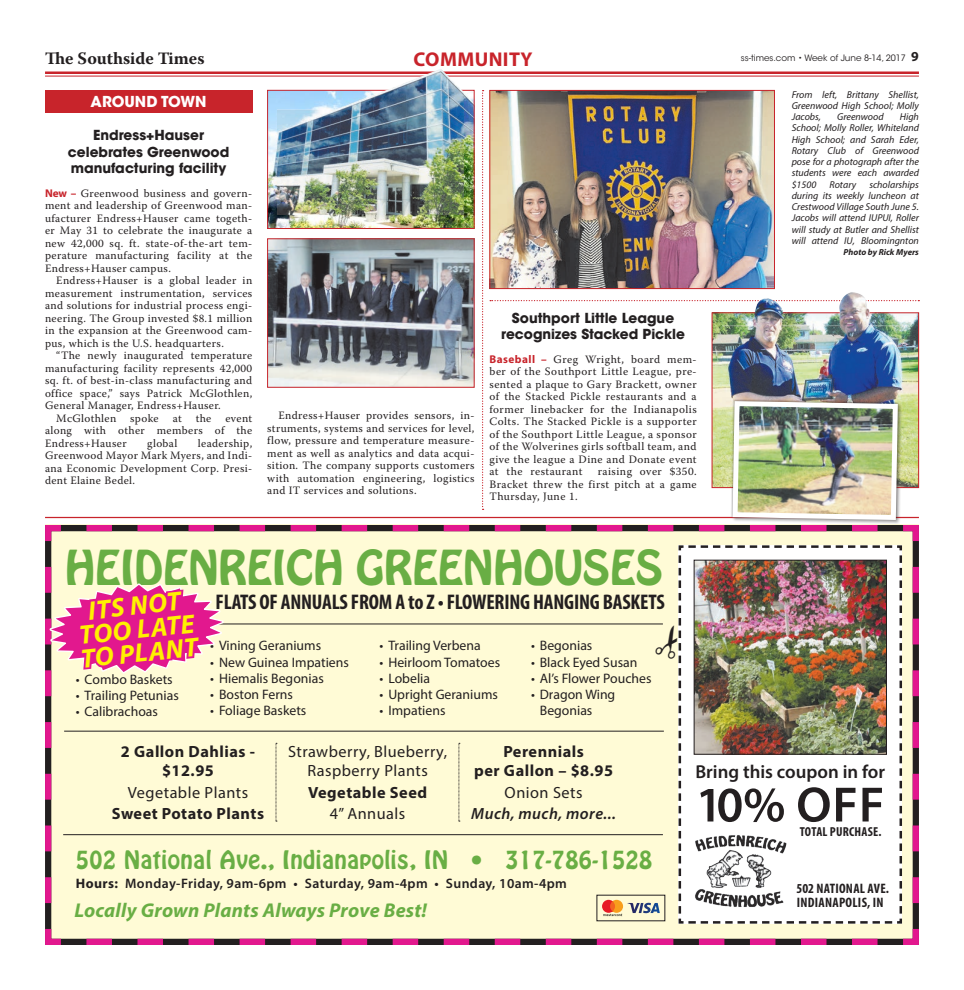
<style>
.page{position:relative;width:964px;height:990px;background:#fff}
.page>*{position:absolute;margin:0;border:0;box-sizing:border-box;transform-origin:0 0}
.t1{font:600 50px "Myriad Pro";color:#231f20}
.t2{font:42.5px "Hobo Std";color:#69ae44}
.t3{font:italic 700 26.75px/23.6px "Myriad Pro";color:#fff101;text-align:center}
.t4{font:22.5px "Hobo Std";letter-spacing:.02em;color:#69ae44}
.t5{font:700 condensed 21.25px "Myriad Pro";letter-spacing:-.01em;color:#231f20}
.t6{font:italic 700 20px "Myriad Pro";letter-spacing:.01em;color:#69ae44}
.Briefs{font:700 20px "Myriad Pro";letter-spacing:.02em;color:#c8242b}
.t7{font:600 18.75px "Myriad Pro";color:#231f20}
.t8{font:700 17.38px "Warnock Pro";color:#231f20}
.t9{font:700 16.25px/18.8px "Myriad Pro";letter-spacing:.03em;color:#231f20;text-align:center}
.t10{font:16.25px/18.8px "Myriad Pro";letter-spacing:.03em;color:#231f20;text-align:center}
.t11{font:italic 600 16.25px/21.5px "Myriad Pro";letter-spacing:.03em;color:#231f20;text-align:center}
.Body_Copy{font:700 15px "ITC Avant Garde Std";color:#fff}
.t12{font:13.75px/16.2px "Myriad Pro";color:#231f20}
.Headline_-_11pt{font:700 13.75px/16.5px "ITC Avant Garde Std";color:#231f20;text-align:center}
.t13{font:600 13.75px "Myriad Pro";letter-spacing:.03em;color:#231f20}
.t14{font:700 condensed 13.75px/13.8px "Myriad Pro";letter-spacing:.02em;color:#231f20}
.t15{font:700 condensed 13px "Myriad Pro";letter-spacing:.02em;color:#231f20}
.Body_Copy-2{font:11.25px/12.5px "Warnock Pro";letter-spacing:.03em;color:#231f20;text-align:justify}
.Captions_for_Photos{font:italic 10px/11.2px "Myriad Pro";color:#231f20;text-align:justify}
.t16{font:8.75px "ITC Avant Garde Std";color:#231f20}
.Captions_for_Photos-2{font:italic 700 8.75px "Myriad Pro";color:#231f20}
.s1{font-family:"Myriad Pro";font-weight:700;font-size:13.75px}
.s2{font-family:"Myriad Pro";font-weight:700;color:#c8242b}
.s3{font-weight:400}
.s4{font-weight:400;font-style:normal}
.s5{font-weight:700}
</style>
<div class="page">
<hr style="left:45px;top:72px;width:873px;height:2px;background:#c8242b">
<hr style="left:45px;top:76px;width:873px;height:1px;background:#c8242b">
<hr style="left:45px;top:517px;width:873px;height:1px;background:#c8242b">
<div style="left:45px;top:90px;width:207px;height:22px;background:#c8242b"></div>
<div style="left:45px;top:525px;width:873px;height:420px;background:#fffbd6"></div>
<hr style="left:214px;top:624px;width:448px;height:1px;background:#231f20">
<hr style="left:64px;top:731px;width:599px;height:1px;background:#231f20">
<hr style="left:63px;top:834px;width:599px;height:1px;background:#231f20">
<svg style="left:458px;top:743px;width:1px;height:79px"></svg>
<svg style="left:275px;top:743px;width:2px;height:79px"></svg>
<svg style="left:677px;top:544px;width:225px;height:381px"></svg>
<img style="left:693px;top:835px;width:94px;height:74px">
<img style="left:695px;top:562px;width:189px;height:191px">
<div style="left:693px;top:560px;width:193px;height:195px;border:1px solid #231f20"></div>
<svg style="left:45px;top:567px;width:180px;height:349px;background:#efc3bf"></svg>
<img style="left:74px;top:90px;width:844px;height:441px">
<img style="left:491px;top:92px;width:281px;height:195px">
<div style="left:489px;top:90px;width:285px;height:199px;border:1px solid #c8242b"></div>
<img style="left:278px;top:69px;width:185px;height:145px">
<svg style="left:601px;top:555px;width:80px;height:361px;background:#f7f2cf"></svg>
<h3 class="t8" style="left:45px;top:48px;width:161px">The Southside Times</h3>
<p class="Briefs" style="left:413px;top:46px;width:120px">COMMUNITY</p>
<p class="t16" style="left:740px;top:53px;width:179px">ss-times.com • Week of June 8-14, 2017 <span class="s1">9</span></p>
<p class="Body_Copy" style="left:91px;top:92px;width:117px">AROUND TOWN</p>
<p class="Headline_-_11pt" style="left:68px;top:127px;width:163px">Endress+Hauser celebrates Greenwood manufacturing facility</p>
<p class="Body_Copy-2" style="left:45px;top:187px;width:209px"><span class="s2">New –</span> Greenwood business and govern&shy;ment and leadership of Greenwood man&shy;ufacturer Endress+Hauser came togeth&shy;er May 31 to celebrate the inaugurate a new 42,000 sq. ft. state-of-the-art tem&shy;perature manufacturing facility at the Endress+Hauser campus.</p>
<p class="Body_Copy-2" style="left:45px;top:274px;width:209px;text-indent:11px">Endress+Hauser is a global leader in measurement instrumentation, services and solutions for industrial process engi&shy;neering. The Group invested $8.1 million in the expansion at the Greenwood cam&shy;pus, which is the U.S. headquarters.</p>
<p class="Body_Copy-2" style="left:45px;top:349px;width:209px;text-indent:11px">“The newly inaugurated temperature manufacturing facility represents 42,000 sq. ft. of best-in-class manufacturing and office space,” says Patrick McGlothlen, General Manager, Endress+Hauser.</p>
<p class="Body_Copy-2" style="left:45px;top:412px;width:209px;text-indent:11px">McGlothlen spoke at the event along with other members of the Endress+Hauser</p>
<p class="Body_Copy-2" style="left:45px;top:437px;width:209px;text-indent:153px">leadership, Greenwood Mayor Mark Myers, and Indi&shy;ana Economic Development Corp. Presi&shy;dent Elaine Bedel.</p>
<p class="Body_Copy-2" style="left:147px;top:437px;width:32px">global</p>
<p class="Body_Copy-2" style="left:267px;top:409px;width:209px;text-indent:11px">Endress+Hauser provides sensors, in&shy;struments, systems and services for level, flow, pressure and temperature measure&shy;ment as well as analytics and data acqui&shy;sition. The company supports customers with automation engineering, logistics and IT services and solutions.</p>
<p class="Headline_-_11pt" style="left:501px;top:309px;width:185px">Southport Little League recognizes Stacked Pickle</p>
<p class="Body_Copy-2" style="left:489px;top:353px;width:209px"><span class="s2">Baseball –</span> Greg Wright, board mem&shy;ber of the Southport Little League, pre&shy;sented a plaque to Gary Brackett, owner of the Stacked Pickle restaurants and a former linebacker for the Indianapolis Colts. The Stacked Pickle is a supporter of the Southport Little League, a sponsor of the Wolverines girls softball team, and give the league a Dine and Donate event at the restaurant</p>
<p class="Body_Copy-2" style="left:489px;top:465px;width:209px;text-indent:108px">raising over $350.<br>Bracket threw the first pitch at a game Thursday, June 1.</p>
<p class="t2" style="left:65px;top:539px;width:599px">HEIDENREICH GREENHOUSES</p>
<p class="t5" style="left:215px;top:589px;width:450px">FLATS OF ANNUALS FROM A to Z • FLOWERING HANGING BASKETS</p>
<p class="t3" style="left:74px;top:599px;width:119px;rotate:-6deg">ITS NOT<br>TOO LATE<br>TO PLANT</p>
<p class="t12" style="left:379px;top:637px;width:103px">• Trailing Verbena</p>
<p class="t12" style="left:379px;top:654px;width:122px">• Heirloom Tomatoes</p>
<p class="t12" style="left:379px;top:670px;width:52px">• Lobelia</p>
<p class="t12" style="left:379px;top:686px;width:120px">• Upright Geraniums</p>
<p class="t12" style="left:379px;top:702px;width:67px">• Impatiens</p>
<p class="t12" style="left:210px;top:637px;width:112px">• Vining Geraniums</p>
<p class="t12" style="left:210px;top:654px;width:140px">• New Guinea Impatiens</p>
<p class="t12" style="left:210px;top:670px;width:115px">• Hiemalis Begonias</p>
<p class="t12" style="left:210px;top:686px;width:84px">• Boston Ferns</p>
<p class="t12" style="left:210px;top:702px;width:98px">• Foliage Baskets</p>
<p class="t12" style="left:530px;top:637px;width:63px">• Begonias</p>
<p class="t12" style="left:530px;top:654px;width:108px">• Black Eyed Susan</p>
<p class="t12" style="left:530px;top:670px;width:122px">• Al’s Flower Pouches</p>
<p class="t12" style="left:539px;top:686px;width:77px;text-indent:-9px">• Dragon Wing<br>Begonias</p>
<p class="t12" style="left:76px;top:671px;width:98px">• Combo Baskets</p>
<p class="t12" style="left:76px;top:687px;width:104px">• Trailing Petunias</p>
<p class="t12" style="left:76px;top:703px;width:84px">• Calibrachoas</p>
<p class="Captions_for_Photos" style="left:791px;top:88px;width:129px">From left, Brittany Shellist, Greenwood High School; Molly Jacobs,</p>
<p class="Captions_for_Photos" style="left:791px;top:111px;width:129px;text-indent:108px">High School; Molly Roller, Whiteland High School; and Sarah Eder, Rotary Club of Greenwood pose for a photograph after the students were each awarded $1500</p>
<p class="Captions_for_Photos" style="left:836px;top:111px;width:48px">Greenwood</p>
<p class="Captions_for_Photos" style="left:791px;top:178px;width:129px;text-indent:78px">scholarships during its weekly luncheon at Crestwood Village South June 5.<br>Jacobs will attend IUPUI, Roller will study at Butler and Shellist will attend IU, Bloomingnton</p>
<p class="Captions_for_Photos-2" style="left:843px;top:246px;width:77px">Photo by Rick Myers</p>
<p class="Captions_for_Photos" style="left:829px;top:178px;width:28px">Rotary</p>
<p class="t9" style="left:121px;top:742px;width:135px">2 Gallon Dahlias - $12.95</p>
<p class="t9" style="left:112px;top:781px;width:153px;line-height:21.5px"><span class="s3">Vegetable Plants<br></span>Sweet Potato Plants</p>
<p class="t10" style="left:288px;top:742px;width:160px">Strawberry, Blueberry,<br>Raspberry Plants</p>
<p class="t9" style="left:308px;top:781px;width:120px;line-height:21.5px">Vegetable Seed<br><span class="s3">4” Annuals</span></p>
<p class="t9" style="left:474px;top:742px;width:140px">Perennials<br>per Gallon – $8.95</p>
<p class="t11" style="left:471px;top:781px;width:146px"><span class="s4">Onion Sets<br></span>Much, much, more...</p>
<p class="t4" style="left:76px;top:844px;width:577px">502 National Ave., Indianapolis, IN • 317-786-1528</p>
<p class="t13" style="left:76px;top:874px;width:492px"><span class="s5">Hours:</span> Monday-Friday, 9am-6pm • Saturday, 9am-4pm • Sunday, 10am-4pm</p>
<p class="t6" style="left:74px;top:898px;width:354px">Locally Grown Plants Always Prove Best!</p>
<p class="t7" style="left:695px;top:760px;width:191px">Bring this coupon in for</p>
<p class="t1" style="left:695px;top:773px;width:190px">10% OFF</p>
<p class="t15" style="left:799px;top:823px;width:83px">TOTAL PURCHASE.</p>
<p class="t14" style="left:796px;top:881px;width:94px">502 NATIONAL AVE.<br>INDIANAPOLIS, IN</p>
</div>
